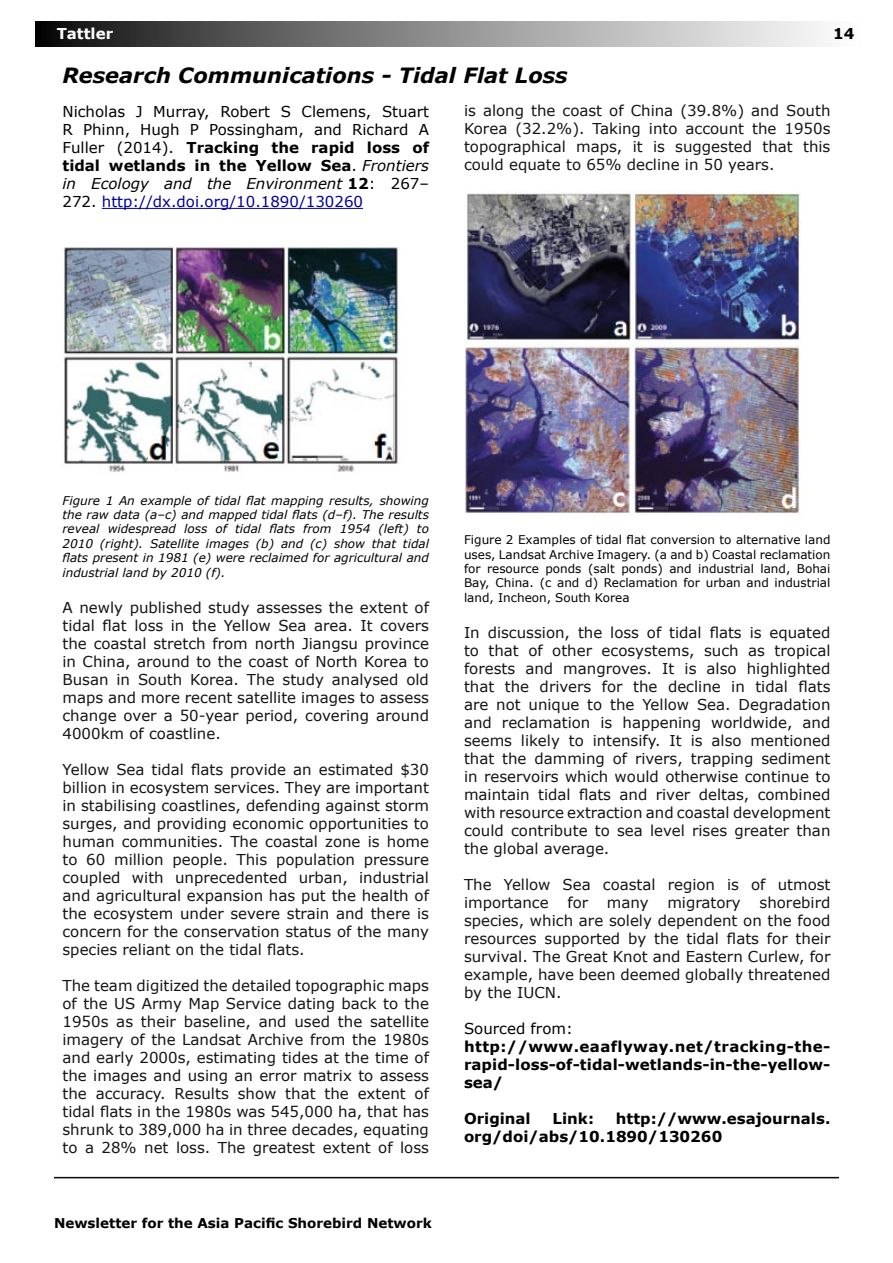
<style>
.page{position:relative;width:893px;height:1263px;background:#fff}
.page>*{position:absolute;margin:0;border:0;box-sizing:border-box;transform-origin:0 0}
.t1{font:italic 700 21px "Verdana";color:#000}
.t2{font:15px/18px "Verdana";color:#141412;text-align:justify}
.t3{font:15px/18px "Verdana";color:#000;text-align:justify}
.t4{font:700 15px/18px "Verdana";color:#000;text-align:justify}
.t5{font:700 15px "Verdana";color:#fff}
.t6{font:700 13.5px "Verdana";color:#000}
.t7{font:italic 12px/14.4px "Verdana";color:#000;text-align:justify}
.t8{font:12px/14.4px "Verdana";color:#000;text-align:justify}
.s1{font-weight:700}
.s2{font-style:italic}
.s3{color:#009}
</style>
<div class="page">
<div style="left:35px;top:21px;width:825px;height:26px;background:linear-gradient(to right,#141414,#fff)"></div>
<hr style="left:54px;top:1177px;width:785px;height:1px;background:#000">
<hr style="left:102px;top:208px;width:261px;height:1px;background:#009">
<img style="left:63px;top:246px;width:337px;height:226px">
<img style="left:464px;top:191px;width:338px;height:324px">
<p class="t5" style="left:57px;top:24px;width:58px">Tattler</p>
<p class="t4" style="left:833px;top:24px;width:23px">14</p>
<h1 class="t1" style="left:63px;top:62px;width:507px">Research Communications - Tidal Flat Loss</h1>
<p class="t3" style="left:63px;top:102px;width:368px">Nicholas J Murray, Robert S Clemens, Stuart R Phinn, Hugh P Possingham, and Richard A Fuller (2014). <span class="s1">Tracking the rapid loss of tidal wetlands in the Yellow Sea</span>. <span class="s2">Frontiers in Ecology and the Environment</span> <span class="s1">12</span>: 267– 272. <span class="s3">http://dx.doi.org/10.1890/130260</span></p>
<p class="t2" style="left:464px;top:101px;width:368px">is along the coast of China (39.8%) and South Korea (32.2%). Taking into account the 1950s topographical maps, it is suggested that this could equate to 65% decline in 50 years.</p>
<p class="t7" style="left:63px;top:493px;width:368px">Figure 1 An example of tidal flat mapping results, showing the raw data (a–c) and mapped tidal flats (d–f). The results reveal widespread loss of tidal flats from 1954 (left) to 2010 (right). Satellite images (b) and (c) show that tidal flats present in 1981 (e) were reclaimed for agricultural and industrial land by 2010 (f).</p>
<p class="t2" style="left:63px;top:598px;width:368px">A newly published study assesses the extent of tidal flat loss in the Yellow Sea area. It covers the coastal stretch from north Jiangsu province in China, around to the coast of North Korea to Busan in South Korea. The study analysed old maps and more recent satellite images to assess change over a 50-year period, covering around 4000km of coastline.</p>
<p class="t2" style="left:63px;top:760px;width:368px">Yellow Sea tidal flats provide an estimated $30 billion in ecosystem services. They are important in stabilising coastlines, defending against storm surges, and providing economic opportunities to human communities. The coastal zone is home to 60 million people. This population pressure coupled with unprecedented urban, industrial and agricultural expansion has put the health of the ecosystem under severe strain and there is concern for the conservation status of the many species reliant on the tidal flats.</p>
<p class="t2" style="left:63px;top:976px;width:368px">The team digitized the detailed topographic maps of the US Army Map Service dating back to the 1950s as their baseline, and used the satellite imagery of the Landsat Archive from the 1980s and early 2000s, estimating tides at the time of the images and using an error matrix to assess the accuracy. Results show that the extent of tidal flats in the 1980s was 545,000 ha, that has shrunk to 389,000 ha in three decades, equating to a 28% net loss. The greatest extent of loss</p>
<p class="t6" style="left:54px;top:1214px;width:379px">Newsletter for the Asia Pacific Shorebird Network</p>
<p class="t8" style="left:464px;top:532px;width:368px">Figure 2 Examples of tidal flat conversion to alternative land uses, Landsat Archive Imagery. (a and b) Coastal reclamation for resource ponds (salt ponds) and industrial land, Bohai Bay, China. (c and d) Reclamation for urban and industrial land, Incheon, South Korea</p>
<p class="t2" style="left:464px;top:623px;width:368px">In discussion, the loss of tidal flats is equated to that of other ecosystems, such as tropical forests and mangroves. It is also highlighted that the drivers for the decline in tidal flats are not unique to the Yellow Sea. Degradation and reclamation is happening worldwide, and seems likely to intensify. It is also mentioned that the damming of rivers, trapping sediment in reservoirs which would otherwise continue to maintain tidal flats and river deltas, combined with resource extraction and coastal development could contribute to sea level rises greater than the global average.</p>
<p class="t2" style="left:464px;top:875px;width:368px">The Yellow Sea coastal region is of utmost importance for many migratory shorebird species, which are solely dependent on the food resources supported by the tidal flats for their survival. The Great Knot and Eastern Curlew, for example, have been deemed globally threatened by the IUCN.</p>
<p class="t3" style="left:464px;top:1019px;width:110px">Sourced from:</p>
<p class="t4" style="left:464px;top:1037px;width:368px">http://www.eaaflyway.net/tracking-the&shy;rapid-loss-of-tidal-wetlands-in-the-yellow&shy;sea/</p>
<p class="t4" style="left:464px;top:1109px;width:68px">Original</p>
<p class="t4" style="left:553px;top:1109px;width:43px">Link:</p>
<p class="t4" style="left:464px;top:1109px;width:368px;text-indent:152px">http://www.esajournals. org/doi/abs/10.1890/130260</p>
</div>
